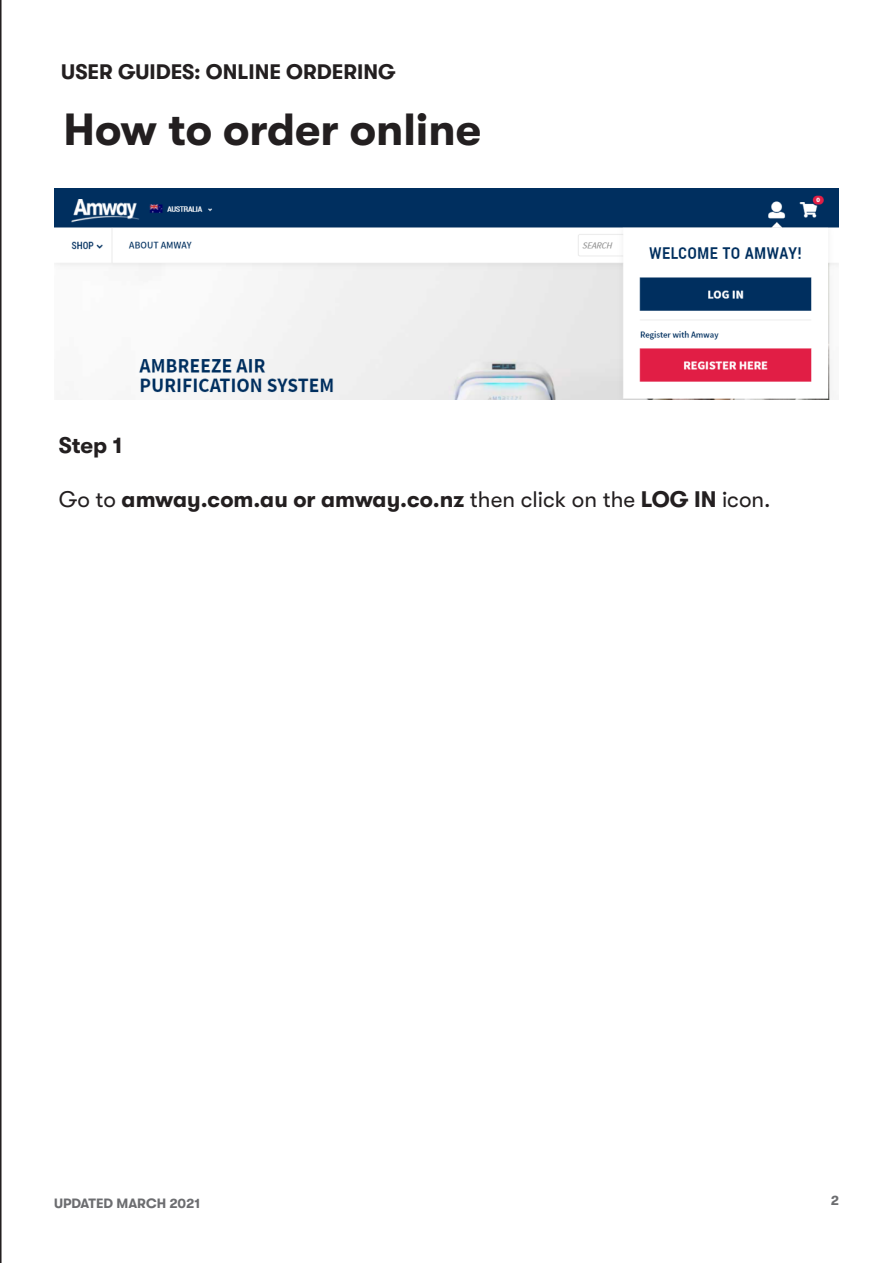
<style>
.page{position:relative;width:893px;height:1263px;background:#fff}
.page>*{position:absolute;margin:0;border:0;box-sizing:border-box;transform-origin:0 0}
.t1{font:700 45px "GT Walsheim Pro";color:#231f20}
.t2{font:700 22.5px "GT Walsheim Pro";color:#231f20}
.t3{font:700 21px "GT Walsheim Pro";color:#231f20}
.t4{font:700 13.5px "GT Walsheim Pro";color:#6c6d70}
.s1{font-weight:400}
</style>
<div class="page">
<img style="left:54px;top:189px;width:785px;height:210px">
<p class="t3" style="left:61px;top:60px;width:336px">USER GUIDES: ONLINE ORDERING</p>
<p class="t1" style="left:64px;top:104px;width:419px">How to order online</p>
<p class="t2" style="left:59px;top:433px;width:65px">Step 1</p>
<p class="t2" style="left:59px;top:487px;width:713px"><span class="s1">Go to</span> amway.com.au or amway.co.nz <span class="s1">then click on the</span> LOG IN <span class="s1">icon.</span></p>
<p class="t4" style="left:828px;top:1192px;width:10px">2</p>
<p class="t4" style="left:54px;top:1195px;width:148px">UPDATED MARCH 2021</p>
<p class="t4" style="left:831px;top:1193px;width:10px">2</p>
</div>
